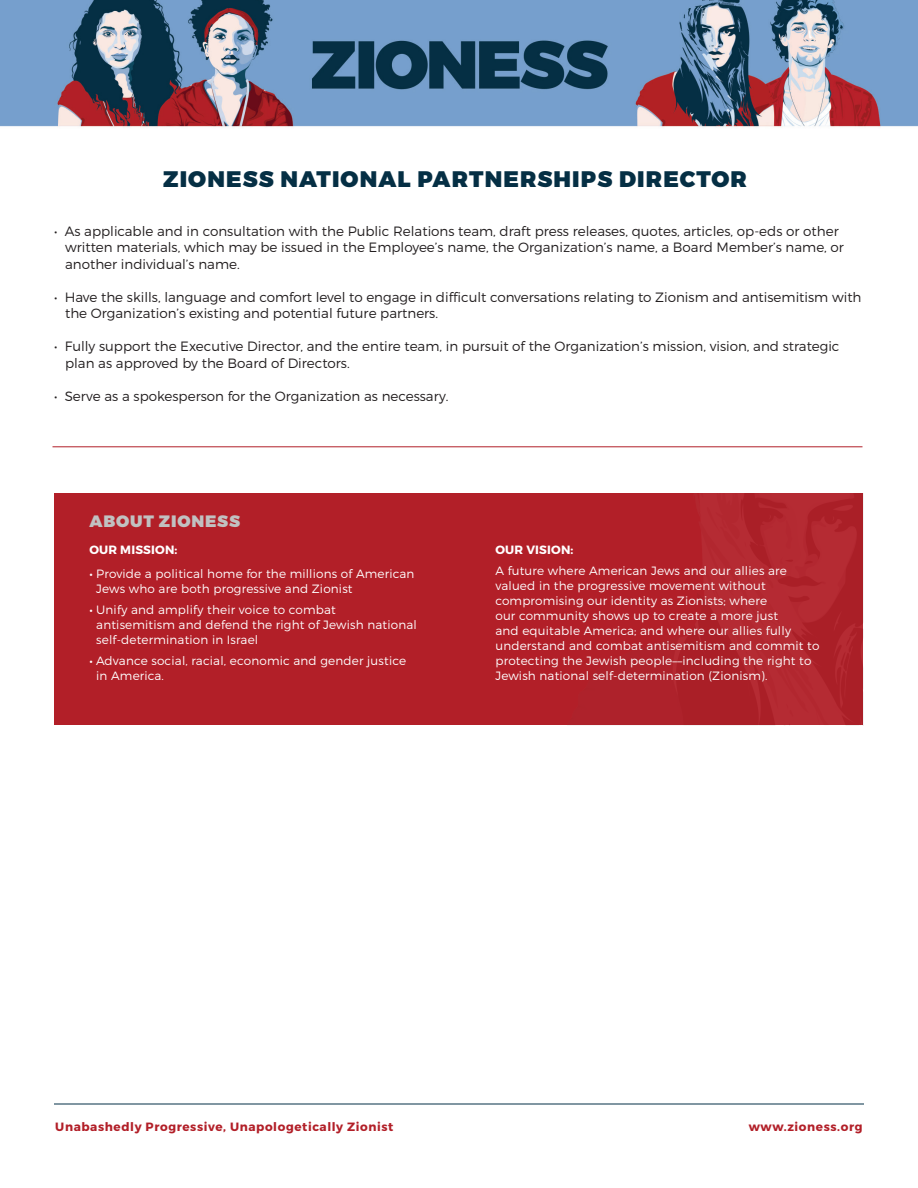
<style>
.page{position:relative;width:918px;height:1188px;background:#fff}
.page>*{position:absolute;margin:0;border:0;box-sizing:border-box;transform-origin:0 0}
.t1{font:900 22.5px "Montserrat";letter-spacing:.05em;color:#052f44}
.t2{font:900 16.5px "Montserrat";letter-spacing:.05em;color:#c1c1c1}
.t3{font:300 13.5px/16.5px "Montserrat";color:#231f20}
.t4{font:300 12px/15px "Montserrat";letter-spacing:.015em;color:#fff}
.t5{font:700 12px "Montserrat";letter-spacing:.05em;color:#b21f28}
.t6{font:700 12px "Montserrat";letter-spacing:.015em;color:#fff}
.s1{font-weight:400}
</style>
<div class="page">
<img style="left:0;top:0;width:918px;height:1104px">
<hr style="left:54px;top:1104px;width:810px;height:1px;background:#032f46">
<hr style="left:52px;top:446px;width:810px;height:1px;background:#b21f28">
<div style="left:55px;top:493px;width:808px;height:232px;background:#b21f28"></div>
<img style="left:673px;top:493px;width:190px;height:232px">
<h1 class="t1" style="left:163px;top:165px;width:585px">ZIONESS NATIONAL PARTNERSHIPS DIRECTOR</h1>
<p class="t3" style="left:65px;top:222px;width:780px;text-indent:-11px">• As applicable and in consultation with the Public Relations team, draft press releases, quotes, articles, op-eds or other written materials, which may be issued in the Employee’s name, the Organization’s name, a Board Member’s name, or another individual’s name.</p>
<p class="t3" style="left:65px;top:288px;width:798px;text-indent:-11px">• Have the skills, language and comfort level to engage in difficult conversations relating to Zionism and antisemitism with the Organization’s existing and potential future partners.</p>
<p class="t3" style="left:65px;top:338px;width:776px;text-indent:-11px">• Fully support the Executive Director, and the entire team, in pursuit of the Organization’s mission, vision, and strategic plan as approved by the Board of Directors.</p>
<p class="t3" style="left:54px;top:387px;width:396px">• Serve as a spokesperson for the Organization as necessary.</p>
<p class="t2" style="left:89px;top:511px;width:152px">ABOUT ZIONESS</p>
<p class="t6" style="left:89px;top:543px;width:90px">OUR MISSION:</p>
<p class="t4" style="left:96px;top:567px;width:320px;text-indent:-7px"><span class="s1">•</span> Provide a political home for the millions of American<br>Jews who are both progressive and Zionist</p>
<p class="t4" style="left:96px;top:603px;width:322px;text-indent:-7px"><span class="s1">•</span> Unify and amplify their voice to combat antisemitism and defend the right of Jewish national self-determination in Israel</p>
<p class="t4" style="left:96px;top:654px;width:311px;text-indent:-7px"><span class="s1">•</span> Advance social, racial, economic and gender justice in America.</p>
<p class="t6" style="left:495px;top:543px;width:80px">OUR VISION:</p>
<p class="t4" style="left:495px;top:564px;width:326px">A future where American Jews and our allies are valued in the progressive movement without compromising our identity as Zionists; where<br>our community shows up to create a more just<br>and equitable America; and where our allies fully understand and combat antisemitism and commit to protecting the Jewish people––including the right to Jewish national self-determination (Zionism).</p>
<p class="t5" style="left:55px;top:1119px;width:340px">Unabashedly Progressive, Unapologetically Zionist</p>
<p class="t5" style="left:749px;top:1119px;width:115px">www.zioness.org</p>
</div>
